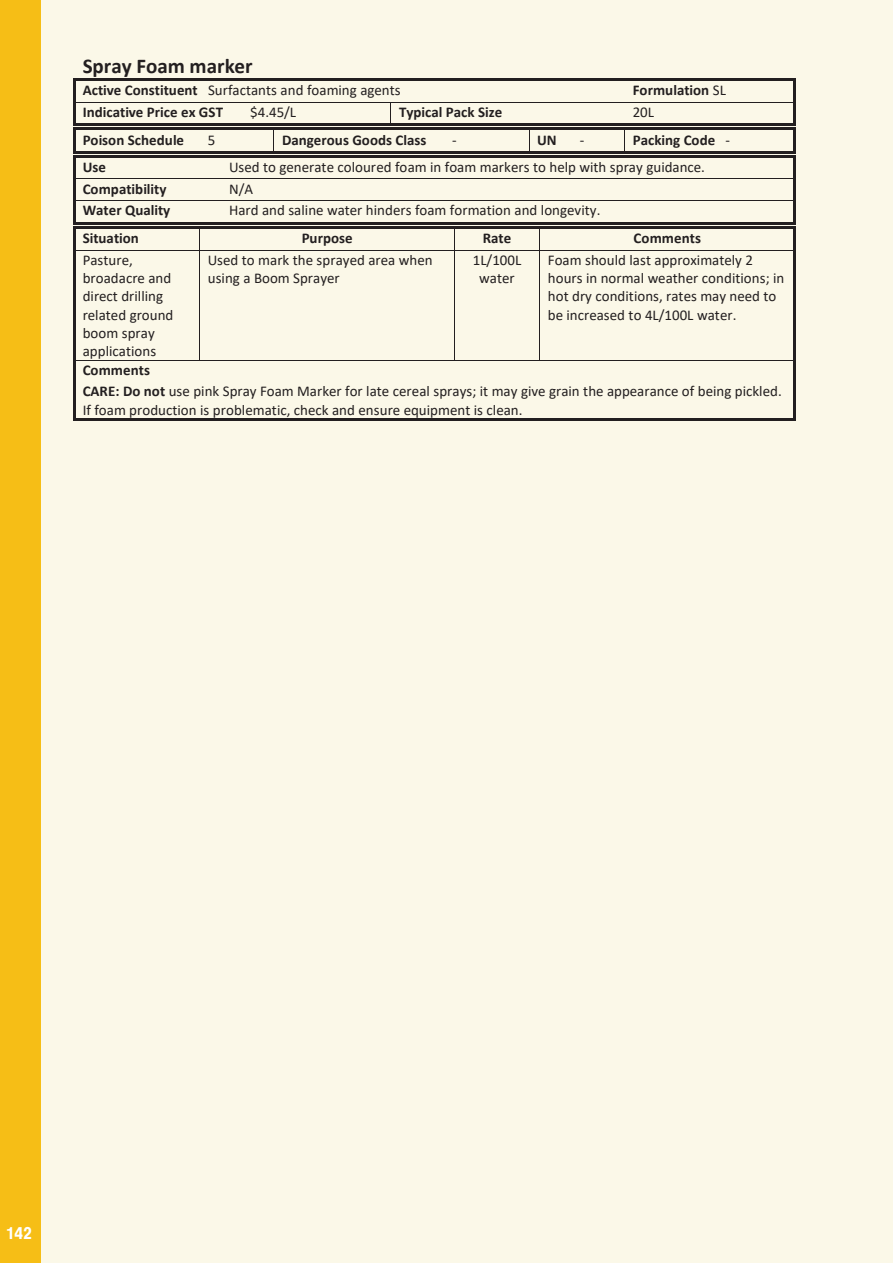
<style>
.page{position:relative;width:893px;height:1263px;background:#fff}
.page>*{position:absolute;margin:0;border:0;box-sizing:border-box;transform-origin:0 0}
.t1{font:700 21px "Calibri";color:#231f20}
.t2{font:700 16.5px "Helv Condensed";color:#fff}
.t3{font:15px/18.3px "Calibri";color:#231f20}
.t4{font:700 15px "Calibri";color:#231f20}
.s1{font-weight:700}
.s2{font-weight:400}
</style>
<div class="page">
<div style="left:38px;top:0;width:855px;height:1263px;background:#fbf8e8"></div>
<div style="left:0;top:0;width:40px;height:1263px;background:#f6be16"></div>
<hr style="left:78px;top:79px;width:525px;height:2px;background:#231f20">
<svg style="left:603px;top:79px;width:24px;height:2px"></svg>
<hr style="left:627px;top:79px;width:167px;height:2px;background:#231f20">
<hr style="left:74px;top:81px;width:2px;height:21px;background:#231f20">
<hr style="left:794px;top:81px;width:2px;height:21px;background:#231f20">
<hr style="left:76px;top:102px;width:166px;height:1px;background:#231f20">
<hr style="left:243px;top:102px;width:148px;height:1px;background:#231f20">
<hr style="left:391px;top:102px;width:234px;height:1px;background:#231f20">
<hr style="left:626px;top:102px;width:168px;height:1px;background:#231f20">
<hr style="left:74px;top:103px;width:2px;height:21px;background:#231f20">
<hr style="left:794px;top:103px;width:2px;height:21px;background:#231f20">
<hr style="left:78px;top:124px;width:122px;height:2px;background:#231f20">
<hr style="left:202px;top:124px;width:40px;height:2px;background:#231f20">
<hr style="left:244px;top:124px;width:30px;height:2px;background:#231f20">
<hr style="left:276px;top:124px;width:115px;height:2px;background:#231f20">
<hr style="left:393px;top:124px;width:51px;height:2px;background:#231f20">
<hr style="left:446px;top:124px;width:83px;height:2px;background:#231f20">
<hr style="left:531px;top:124px;width:41px;height:2px;background:#231f20">
<hr style="left:574px;top:124px;width:51px;height:2px;background:#231f20">
<hr style="left:627px;top:124px;width:167px;height:2px;background:#231f20">
<svg style="left:74px;top:124px;width:4px;height:6px"></svg>
<hr style="left:78px;top:128px;width:122px;height:2px;background:#231f20">
<hr style="left:202px;top:128px;width:72px;height:2px;background:#231f20">
<hr style="left:276px;top:128px;width:168px;height:2px;background:#231f20">
<hr style="left:446px;top:128px;width:83px;height:2px;background:#231f20">
<hr style="left:532px;top:128px;width:40px;height:2px;background:#231f20">
<hr style="left:574px;top:128px;width:50px;height:2px;background:#231f20">
<hr style="left:627px;top:128px;width:167px;height:2px;background:#231f20">
<hr style="left:74px;top:130px;width:2px;height:21px;background:#231f20">
<hr style="left:794px;top:130px;width:2px;height:21px;background:#231f20">
<hr style="left:78px;top:151px;width:122px;height:2px;background:#231f20">
<hr style="left:223px;top:151px;width:51px;height:2px;background:#231f20">
<svg style="left:274px;top:124px;width:2px;height:29px"></svg>
<hr style="left:276px;top:151px;width:168px;height:2px;background:#231f20">
<hr style="left:446px;top:151px;width:83px;height:2px;background:#231f20">
<svg style="left:529px;top:124px;width:3px;height:29px"></svg>
<hr style="left:531px;top:151px;width:41px;height:2px;background:#231f20">
<hr style="left:574px;top:151px;width:50px;height:2px;background:#231f20">
<hr style="left:627px;top:151px;width:104px;height:2px;background:#231f20">
<hr style="left:733px;top:151px;width:61px;height:2px;background:#231f20">
<svg style="left:74px;top:151px;width:4px;height:6px"></svg>
<hr style="left:78px;top:155px;width:143px;height:2px;background:#231f20">
<svg style="left:200px;top:151px;width:23px;height:6px"></svg>
<hr style="left:223px;top:155px;width:402px;height:2px;background:#231f20">
<svg style="left:624px;top:124px;width:3px;height:33px"></svg>
<hr style="left:627px;top:155px;width:104px;height:2px;background:#231f20">
<hr style="left:733px;top:155px;width:61px;height:2px;background:#231f20">
<hr style="left:74px;top:157px;width:2px;height:21px;background:#231f20">
<hr style="left:794px;top:157px;width:2px;height:21px;background:#231f20">
<hr style="left:76px;top:179px;width:145px;height:1px;background:#231f20">
<hr style="left:222px;top:179px;width:572px;height:1px;background:#231f20">
<hr style="left:74px;top:179px;width:2px;height:21px;background:#231f20">
<hr style="left:794px;top:179px;width:2px;height:21px;background:#231f20">
<hr style="left:76px;top:200px;width:145px;height:1px;background:#231f20">
<hr style="left:222px;top:200px;width:572px;height:1px;background:#231f20">
<hr style="left:74px;top:201px;width:2px;height:21px;background:#231f20">
<hr style="left:794px;top:201px;width:2px;height:21px;background:#231f20">
<hr style="left:78px;top:222px;width:122px;height:2px;background:#231f20">
<hr style="left:223px;top:222px;width:232px;height:2px;background:#231f20">
<hr style="left:457px;top:222px;width:83px;height:2px;background:#231f20">
<hr style="left:542px;top:222px;width:252px;height:2px;background:#231f20">
<svg style="left:74px;top:222px;width:4px;height:7px"></svg>
<hr style="left:78px;top:226px;width:121px;height:3px;background:#231f20">
<hr style="left:202px;top:226px;width:252px;height:3px;background:#231f20">
<hr style="left:457px;top:226px;width:82px;height:3px;background:#231f20">
<hr style="left:542px;top:226px;width:252px;height:3px;background:#231f20">
<svg style="left:794px;top:222px;width:2px;height:7px"></svg>
<hr style="left:74px;top:229px;width:2px;height:21px;background:#231f20">
<hr style="left:794px;top:229px;width:2px;height:21px;background:#231f20">
<hr style="left:76px;top:250px;width:123px;height:1px;background:#231f20">
<svg style="left:199px;top:222px;width:24px;height:28px"></svg>
<hr style="left:200px;top:250px;width:254px;height:1px;background:#231f20">
<svg style="left:454px;top:222px;width:3px;height:28px"></svg>
<hr style="left:455px;top:250px;width:84px;height:1px;background:#231f20">
<svg style="left:539px;top:222px;width:3px;height:28px"></svg>
<hr style="left:540px;top:250px;width:254px;height:1px;background:#231f20">
<hr style="left:74px;top:250px;width:2px;height:110px;background:#231f20">
<hr style="left:199px;top:250px;width:1px;height:110px;background:#231f20">
<hr style="left:454px;top:250px;width:1px;height:110px;background:#231f20">
<hr style="left:539px;top:250px;width:1px;height:110px;background:#231f20">
<hr style="left:794px;top:250px;width:2px;height:110px;background:#231f20">
<hr style="left:76px;top:360px;width:123px;height:1px;background:#231f20">
<hr style="left:200px;top:360px;width:254px;height:1px;background:#231f20">
<hr style="left:455px;top:360px;width:84px;height:1px;background:#231f20">
<hr style="left:540px;top:360px;width:254px;height:1px;background:#231f20">
<hr style="left:74px;top:361px;width:2px;height:58px;background:#231f20">
<hr style="left:76px;top:419px;width:718px;height:2px;background:#231f20">
<hr style="left:794px;top:361px;width:2px;height:58px;background:#231f20">
<h1 class="t1" style="left:83px;top:51px;width:171px">Spray Foam marker</h1>
<p class="t3" style="left:83px;top:81px;width:319px"><span class="s1">Active Constituent</span> Surfactants and foaming agents</p>
<p class="t4" style="left:633px;top:80px;width:95px">Formulation <span class="s2">SL</span></p>
<p class="t4" style="left:83px;top:101px;width:142px">Indicative Price ex GST</p>
<p class="t3" style="left:250px;top:102px;width:48px">$4.45/L</p>
<p class="t4" style="left:399px;top:101px;width:105px">Typical Pack Size</p>
<p class="t3" style="left:633px;top:102px;width:23px">20L</p>
<p class="t4" style="left:83px;top:129px;width:103px">Poison Schedule</p>
<p class="t3" style="left:208px;top:130px;width:9px">5</p>
<p class="t4" style="left:282px;top:129px;width:146px">Dangerous Goods Class</p>
<p class="t3" style="left:452px;top:130px;width:6px">-</p>
<p class="t4" style="left:537px;top:129px;width:21px">UN</p>
<p class="t3" style="left:580px;top:130px;width:6px">-</p>
<p class="t4" style="left:633px;top:129px;width:99px">Packing Code <span class="s2">-</span></p>
<p class="t4" style="left:83px;top:156px;width:25px">Use</p>
<p class="t3" style="left:229px;top:157px;width:478px">Used to generate coloured foam in foam markers to help with spray guidance.</p>
<p class="t4" style="left:83px;top:178px;width:85px">Compatibility</p>
<p class="t3" style="left:229px;top:179px;width:26px">N/A</p>
<p class="t4" style="left:83px;top:200px;width:89px">Water Quality</p>
<p class="t3" style="left:229px;top:201px;width:373px">Hard and saline water hinders foam formation and longevity.</p>
<p class="t4" style="left:83px;top:228px;width:58px">Situation</p>
<p class="t4" style="left:302px;top:228px;width:53px">Purpose</p>
<p class="t4" style="left:483px;top:228px;width:30px">Rate</p>
<p class="t4" style="left:634px;top:228px;width:69px">Comments</p>
<p class="t3" style="left:83px;top:250px;width:92px">Pasture, broadacre and direct drilling related ground boom spray applications</p>
<p class="t3" style="left:208px;top:250px;width:226px">Used to mark the sprayed area when using a Boom Sprayer</p>
<p class="t3" style="left:473px;top:250px;width:50px;text-align:center">1L/100L water</p>
<p class="t3" style="left:548px;top:250px;width:238px">Foam should last approximately 2 hours in normal weather conditions; in hot dry conditions, rates may need to be increased to 4L/100L water.</p>
<p class="t3" style="left:83px;top:359px;width:701px;line-height:21px"><span class="s1">Comments<br>CARE: Do not</span> use pink Spray Foam Marker for late cereal sprays; it may give grain the appearance of being pickled.</p>
<p class="t3" style="left:83px;top:400px;width:441px">If foam production is problematic, check and ensure equipment is clean.</p>
<p class="t2" style="left:6px;top:1223px;width:27px">142</p>
</div>
